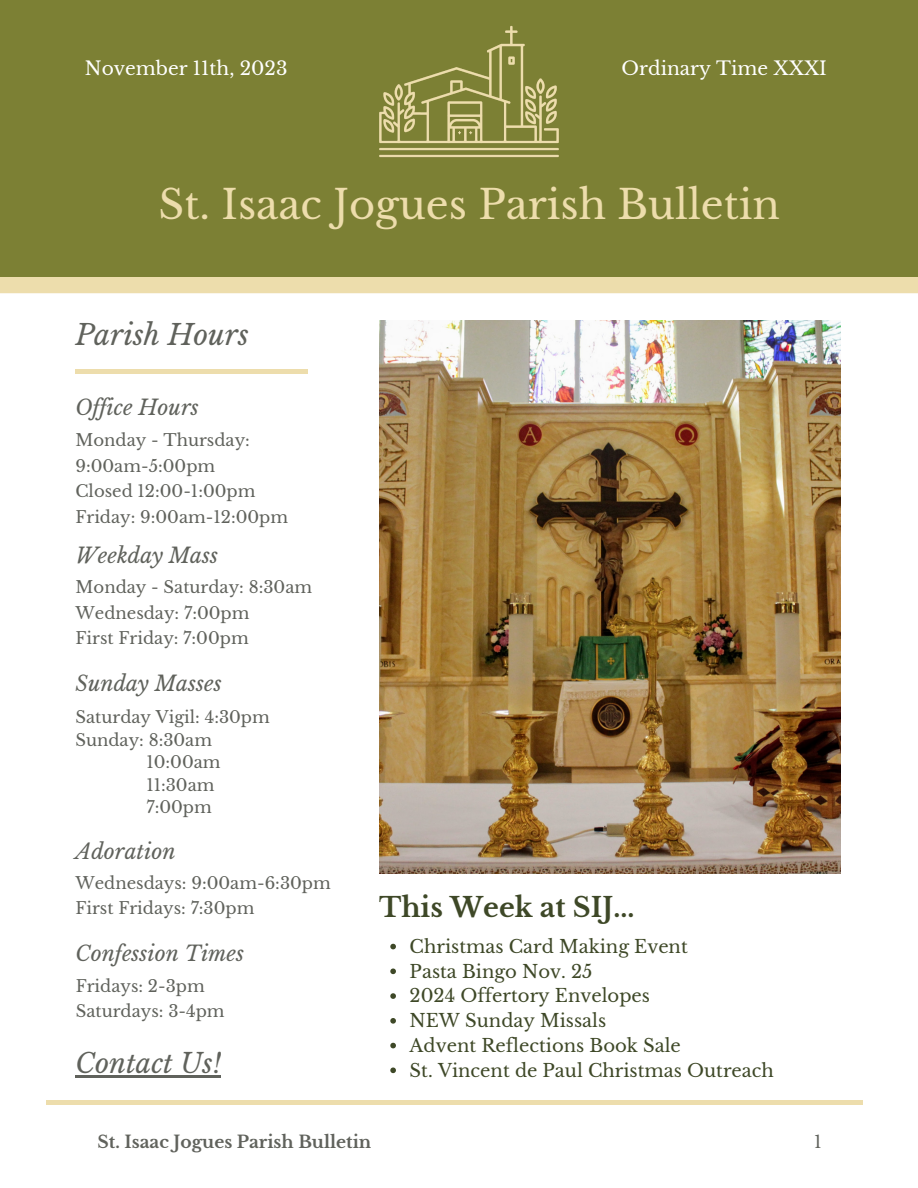
<style>
.page{position:relative;width:918px;height:1188px;background:#fff}
.page>*{position:absolute;margin:0;border:0;box-sizing:border-box;transform-origin:0 0}
.t1{font:39.9px "Libre Baskerville";color:#edddac}
.t2{font:italic 28.2px "Libre Baskerville";color:#60625c}
.t3{font:700 27px "Libre Baskerville";color:#3e4827}
.t4{font:italic 27px "Libre Baskerville";color:#60625c}
.t5{font:italic 21px "Libre Baskerville";color:#60625c}
.t6{font:18.6px "Libre Baskerville";color:#fff}
.t7{font:18px "Libre Baskerville";color:#3e4827}
.t8{font:700 17.1px "Libre Baskerville";color:#60625c}
.t9{font:17.1px "Libre Baskerville";color:#60625c}
.t10{font:16.5px "Libre Baskerville";color:#60625c}
</style>
<div class="page">
<hr style="left:75px;top:370px;width:232px;height:3px;background:#edddac">
<div style="left:0;top:260px;width:918px;height:33px;background:#edddac"></div>
<div style="left:0;top:0;width:918px;height:277px;background:#7c8034"></div>
<img style="left:379px;top:25px;width:180px;height:133px">
<hr style="left:47px;top:1101px;width:816px;height:3px;background:#edddac">
<img style="left:379px;top:320px;width:461px;height:554px">
<hr style="left:75px;top:1076px;width:146px;height:2px;background:#60625c">
<svg style="left:390px;top:944px;width:6px;height:5px"></svg>
<svg style="left:390px;top:969px;width:6px;height:5px"></svg>
<svg style="left:390px;top:993px;width:6px;height:6px"></svg>
<svg style="left:390px;top:1018px;width:6px;height:6px"></svg>
<svg style="left:390px;top:1043px;width:6px;height:5px"></svg>
<svg style="left:390px;top:1068px;width:6px;height:5px"></svg>
<p class="t6" style="left:85px;top:57px;width:204px">November 11th, 2023</p>
<p class="t6" style="left:622px;top:57px;width:207px">Ordinary Time XXXI</p>
<p class="t1" style="left:159px;top:180px;width:623px">St. Isaac Jogues Parish Bulletin</p>
<p class="t2" style="left:75px;top:318px;width:175px">Parish Hours</p>
<p class="t5" style="left:75px;top:394px;width:125px">Of ice Hours</p>
<p class="t10" style="left:75px;top:430px;width:176px">Monday - Thursday:</p>
<p class="t10" style="left:75px;top:456px;width:141px">9:00am-5:00pm</p>
<p class="t10" style="left:75px;top:481px;width:182px">Closed 12:00-1:00pm</p>
<p class="t10" style="left:75px;top:507px;width:214px">Friday: 9:00am-12:00pm</p>
<p class="t5" style="left:76px;top:543px;width:144px">Weekday Mass</p>
<p class="t10" style="left:76px;top:577px;width:238px">Monday - Saturday: 8:30am</p>
<p class="t10" style="left:76px;top:603px;width:175px">Wednesday: 7:00pm</p>
<p class="t10" style="left:76px;top:628px;width:175px">First Friday: 7:00pm</p>
<p class="t5" style="left:76px;top:670px;width:148px">Sunday Masses</p>
<p class="t10" style="left:75px;top:707px;width:196px">Saturday Vigil: 4:30pm</p>
<p class="t10" style="left:75px;top:730px;width:138px">Sunday: 8:30am</p>
<p class="t10" style="left:146px;top:752px;width:76px">10:00am</p>
<p class="t10" style="left:146px;top:775px;width:70px">11:30am</p>
<p class="t10" style="left:146px;top:797px;width:67px">7:00pm</p>
<p class="t5" style="left:75px;top:838px;width:102px">Adoration</p>
<p class="t10" style="left:75px;top:873px;width:257px">Wednesdays: 9:00am-6:30pm</p>
<p class="t10" style="left:75px;top:898px;width:181px">First Fridays: 7:30pm</p>
<p class="t5" style="left:76px;top:941px;width:170px">Confession Times</p>
<p class="t10" style="left:76px;top:976px;width:131px">Fridays: 2-3pm</p>
<p class="t10" style="left:76px;top:1001px;width:150px">Saturdays: 3-4pm</p>
<p class="t4" style="left:75px;top:1047px;width:147px">Contact Us!</p>
<p class="t3" style="left:379px;top:891px;width:257px">This Week at SIJ...</p>
<p class="t7" style="left:410px;top:935px;width:280px">Christmas Card Making Event</p>
<p class="t7" style="left:410px;top:960px;width:184px">Pasta Bingo Nov. 25</p>
<p class="t7" style="left:410px;top:985px;width:242px">2024 Offertory Envelopes</p>
<p class="t7" style="left:410px;top:1010px;width:198px">NEW Sunday Missals</p>
<p class="t7" style="left:410px;top:1034px;width:273px">Advent Reflections Book Sale</p>
<p class="t7" style="left:410px;top:1059px;width:366px">St. Vincent de Paul Christmas Outreach</p>
<p class="t8" style="left:98px;top:1132px;width:275px">St. Isaac Jogues Parish Bulletin</p>
<p class="t9" style="left:814px;top:1132px;width:9px">1</p>
</div>
